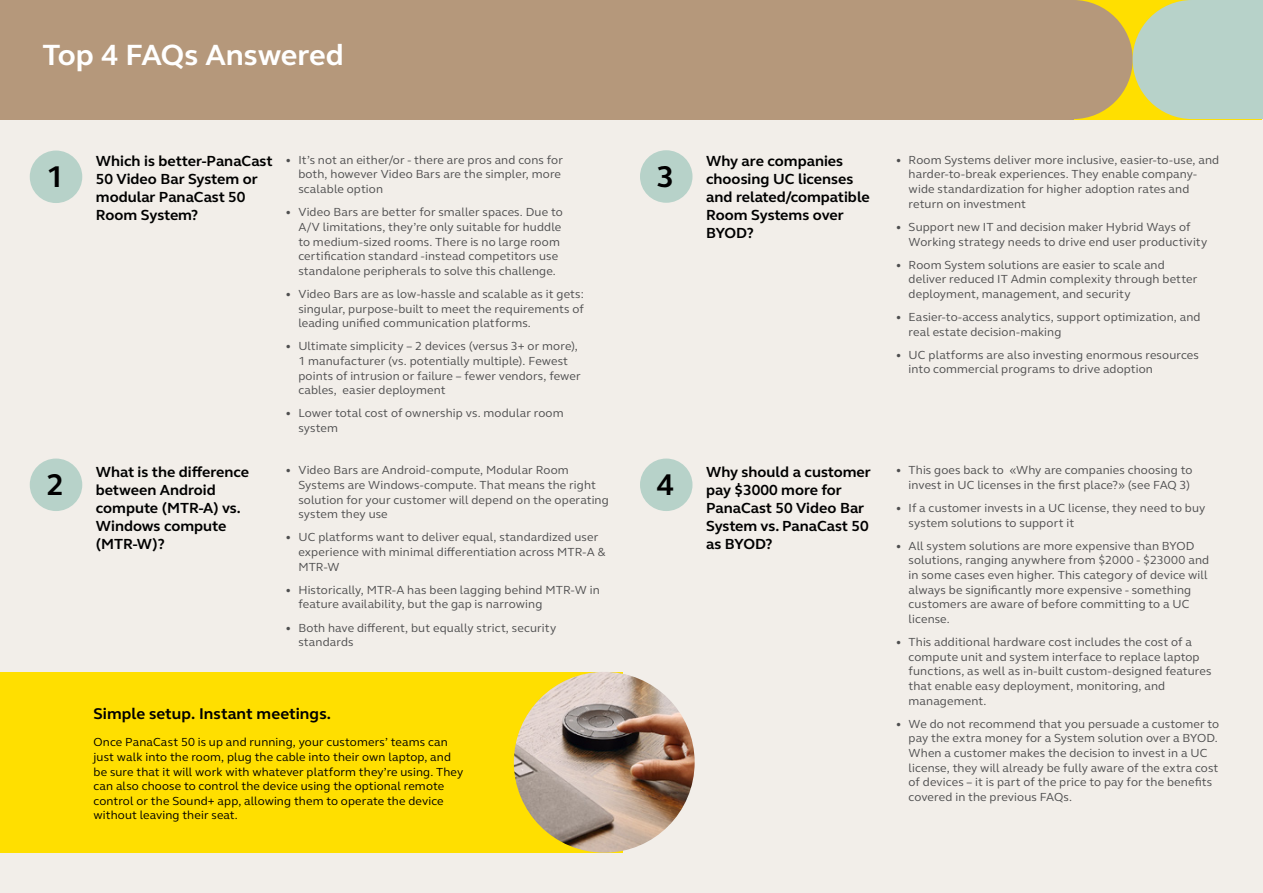
<style>
.page{position:relative;width:1263px;height:893px;background:#f2eee9}
.page>*{position:absolute;margin:0;border:0;box-sizing:border-box;transform-origin:0 0}
.t1{font:700 30.75px "GN Elliot";color:#000}
.t2{font:700 30px "GN Elliot";color:#fff}
.t3{font:700 15.9px "GN Elliot";letter-spacing:.005em;color:#000}
.t4{font:700 15px/18px "GN Elliot";color:#000}
.t5{font:12px/14.7px "GN Elliot";letter-spacing:.01em;color:#4e4e4f}
.t6{font:12px/14.5px "GN Elliot";letter-spacing:.01em;color:#000}
</style>
<div class="page">
<div style="left:0;top:0;width:1073px;height:119px;background:#b5987b"></div>
<div style="left:1014px;top:0;width:119px;height:119px;background:#b5987b;border-radius:50%"></div>
<svg style="left:1133px;top:0;width:130px;height:119px;background:#bdd3b5"></svg>
<div style="left:0;top:672px;width:623px;height:181px;background:#ffdf00"></div>
<img style="left:514px;top:672px;width:181px;height:181px;border-radius:90px">
<div style="left:30px;top:151px;width:52px;height:52px;background:#b7d2c9;border-radius:50%"></div>
<div style="left:30px;top:459px;width:52px;height:52px;background:#b7d2c9;border-radius:50%"></div>
<div style="left:640px;top:150px;width:52px;height:53px;background:#b7d2c9;border-radius:50%"></div>
<div style="left:640px;top:459px;width:52px;height:52px;background:#b7d2c9;border-radius:50%"></div>
<h2 class="t2" style="left:43px;top:35px;width:303px">Top 4 FAQs Answered</h2>
<h1 class="t1" style="left:46px;top:156px;width:19px">1</h1>
<h1 class="t1" style="left:46px;top:464px;width:19px">2</h1>
<p class="t4" style="left:96px;top:152px;width:178px">Which is better-PanaCast<br>50 Video Bar System or modular PanaCast 50<br>Room System?</p>
<p class="t5" style="left:298px;top:152px;width:266px;text-indent:-13px">• It’s not an either/or - there are pros and cons for both, however Video Bars are the simpler, more scalable option</p>
<p class="t5" style="left:298px;top:205px;width:266px;text-indent:-13px">• Video Bars are better for smaller spaces. Due to A/V limitations, they’re only suitable for huddle to medium-sized rooms. There is no large room certification standard -instead competitors use standalone peripherals to solve this challenge.</p>
<p class="t5" style="left:298px;top:286px;width:287px;text-align:justify;text-indent:-13px">• Video Bars are as low-hassle and scalable as it gets: singular, purpose-built to meet the requirements of leading unified communication platforms.</p>
<p class="t5" style="left:298px;top:339px;width:284px;text-indent:-13px">• Ultimate simplicity – 2 devices (versus 3+ or more), 1 manufacturer (vs. potentially multiple). Fewest points of intrusion or failure – fewer vendors, fewer cables, easier deployment</p>
<p class="t5" style="left:298px;top:406px;width:267px;text-indent:-13px">• Lower total cost of ownership vs. modular room system</p>
<p class="t4" style="left:96px;top:462px;width:155px">What is the difference between Android compute (MTR-A) vs.<br>Windows compute (MTR-W)?</p>
<p class="t5" style="left:298px;top:463px;width:312px;text-indent:-13px">• Video Bars are Android-compute, Modular Room Systems are Windows-compute. That means the right solution for your customer will depend on the operating system they use</p>
<p class="t5" style="left:298px;top:530px;width:308px;text-indent:-13px">• UC platforms want to deliver equal, standardized user experience with minimal differentiation across MTR-A &amp;<br>MTR-W</p>
<p class="t5" style="left:298px;top:582px;width:303px;text-indent:-13px">• Historically, MTR-A has been lagging behind MTR-W in feature availability, but the gap is narrowing</p>
<p class="t5" style="left:298px;top:620px;width:259px;text-indent:-13px">• Both have different, but equally strict, security standards</p>
<h3 class="t3" style="left:94px;top:703px;width:239px">Simple setup. Instant meetings.</h3>
<p class="t6" style="left:94px;top:735px;width:371px">Once PanaCast 50 is up and running, your customers’ teams can just walk into the room, plug the cable into their own laptop, and be sure that it will work with whatever platform they’re using. They can also choose to control the device using the optional remote control or the Sound+ app, allowing them to operate the device without leaving their seat.</p>
<h1 class="t1" style="left:657px;top:156px;width:19px">3</h1>
<p class="t4" style="left:706px;top:152px;width:165px">Why are companies choosing UC licenses and related/compatible<br>Room Systems over<br>BYOD?</p>
<p class="t5" style="left:909px;top:152px;width:312px;text-indent:-13px">• Room Systems deliver more inclusive, easier-to-use, and harder-to-break experiences. They enable company&shy;wide standardization for higher adoption rates and return on investment</p>
<p class="t5" style="left:909px;top:219px;width:300px;text-indent:-13px">• Support new IT and decision maker Hybrid Ways of<br>Working strategy needs to drive end user productivity</p>
<p class="t5" style="left:909px;top:257px;width:290px;text-indent:-13px">• Room System solutions are easier to scale and deliver reduced IT Admin complexity through better deployment, management, and security</p>
<p class="t5" style="left:909px;top:309px;width:293px;text-indent:-13px">• Easier-to-access analytics, support optimization, and real estate decision-making</p>
<p class="t5" style="left:909px;top:347px;width:292px;text-indent:-13px">• UC platforms are also investing enormous resources into commercial programs to drive adoption</p>
<h1 class="t1" style="left:657px;top:464px;width:19px">4</h1>
<p class="t4" style="left:706px;top:462px;width:166px">Why should a customer pay $3000 more for<br>PanaCast 50 Video Bar<br>System vs. PanaCast 50 as BYOD?</p>
<p class="t5" style="left:896px;top:463px;width:298px;text-align:right">• This goes back to «Why are companies choosing to invest in UC licenses in the first place?» (see FAQ 3)</p>
<p class="t5" style="left:909px;top:500px;width:298px;text-indent:-13px">• If a customer invests in a UC license, they need to buy system solutions to support it</p>
<p class="t5" style="left:909px;top:538px;width:302px;text-indent:-13px">• All system solutions are more expensive than BYOD solutions, ranging anywhere from $2000 - $23000 and in some cases even higher. This category of device will always be significantly more expensive - something customers are aware of before committing to a UC license.</p>
<p class="t5" style="left:909px;top:634px;width:304px;text-indent:-13px">• This additional hardware cost includes the cost of a compute unit and system interface to replace laptop functions, as well as in-built custom-designed features that enable easy deployment, monitoring, and management.</p>
<p class="t5" style="left:909px;top:716px;width:312px;text-indent:-13px">• We do not recommend that you persuade a customer to pay the extra money for a System solution over a BYOD.<br>When a customer makes the decision to invest in a UC license, they will already be fully aware of the extra cost of devices – it is part of the price to pay for the benefits covered in the previous FAQs.</p>
</div>
